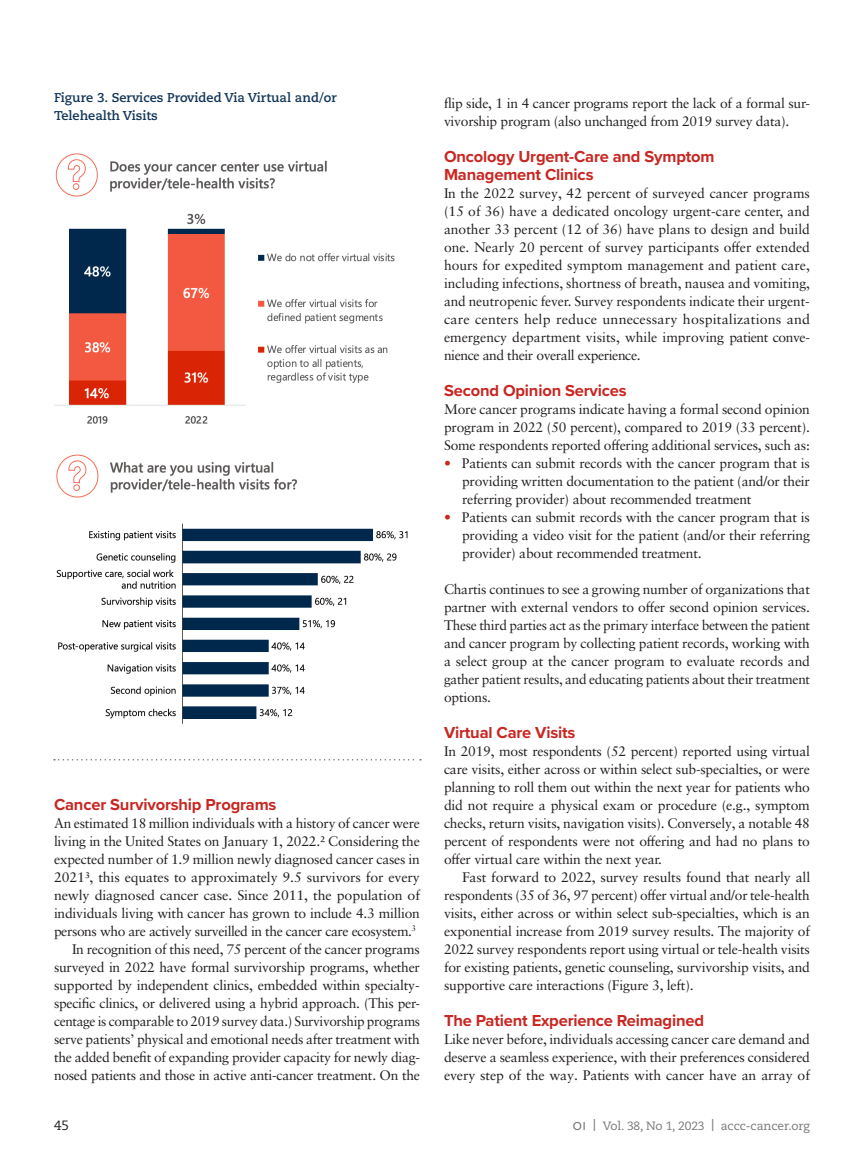
<style>
.page{position:relative;width:864px;height:1161px;background:#fff}
.page>*{position:absolute;margin:0;border:0;box-sizing:border-box;transform-origin:0 0}
.Feature_Subhead{font:700 16.5px/18px "Proxima Nova";letter-spacing:-.01em;color:#c82722}
.Feature_Text__no_ind{font:13.8px/18px "Sabon LT Pro";letter-spacing:-.015em;color:#231f20;text-align:justify}
.Feature_Text__indent{font:13.8px/18px "Sabon LT Pro";letter-spacing:-.02em;color:#231f20;text-align:justify}
.Feature_Bulleted_Tex{font:13.8px/18px "Sabon LT Pro";letter-spacing:-.015em;color:#231f20;text-align:justify}
.t1{font:13.5px "Caecilia LT Pro 55 Roman";color:#231f20}
.Table_Fig_Title{font:700 12.75px/18px "Caecilia LT Pro 75";color:#113457}
.t2{font:12px "Caecilia LT Pro 55 Roman";letter-spacing:-.01em;color:#76787b}
.s1{color:#c82722}
.s2{font-family:"Proxima Nova";font-weight:500}
.s3{font-family:"Caecilia LT Pro 75";font-weight:700}
</style>
<div class="page">
<img style="left:57px;top:523px;width:351px;height:201px">
<img style="left:56px;top:454px;width:242px;height:44px">
<svg style="left:54px;top:759px;width:367px;height:2px"></svg>
<img style="left:54px;top:153px;width:341px;height:271px">
<p class="Table_Fig_Title" style="left:54px;top:88px;width:284px">Figure 3. Services Provided Via Virtual and/or<br>Telehealth Visits</p>
<p class="Feature_Text__indent" style="left:444px;top:94px;width:368px">flip side, 1 in 4 cancer programs report the lack of a formal sur&shy;vivorship program (also unchanged from 2019 survey data).</p>
<p class="Feature_Subhead" style="left:444px;top:147px;width:272px">Oncology Urgent-Care and Symptom<br>Management Clinics</p>
<p class="Feature_Text__no_ind" style="left:444px;top:184px;width:368px">In the 2022 survey, 42 percent of surveyed cancer programs (15 of 36) have a dedicated oncology urgent-care center, and another 33 percent (12 of 36) have plans to design and build one. Nearly 20 percent of survey participants offer extended hours for expedited symptom management and patient care, including infections, shortness of breath, nausea and vomiting, and neutropenic fever. Survey respondents indicate their urgent&shy;care centers help reduce unnecessary hospitalizations and emergency department visits, while improving patient conve&shy;nience and their overall experience.</p>
<p class="Feature_Subhead" style="left:444px;top:381px;width:184px">Second Opinion Services</p>
<p class="Feature_Text__no_ind" style="left:444px;top:400px;width:368px">More cancer programs indicate having a formal second opinion program in 2022 (50 percent), compared to 2019 (33 percent).<br>Some respondents reported offering additional services, such as:</p>
<p class="Feature_Bulleted_Tex" style="left:462px;top:454px;width:350px;text-indent:-18px"><span class="s1">•</span> Patients can submit records with the cancer program that is providing written documentation to the patient (and/or their referring provider) about recommended treatment</p>
<p class="Feature_Bulleted_Tex" style="left:462px;top:508px;width:350px;text-indent:-18px"><span class="s1">•</span> Patients can submit records with the cancer program that is providing a video visit for the patient (and/or their referring provider) about recommended treatment.</p>
<p class="Feature_Text__no_ind" style="left:444px;top:580px;width:368px">Chartis continues to see a growing number of organizations that partner with external vendors to offer second opinion services.<br>These third parties act as the primary interface between the patient and cancer program by collecting patient records, working with a select group at the cancer program to evaluate records and gather patient results, and educating patients about their treatment options.</p>
<p class="Feature_Subhead" style="left:444px;top:723px;width:133px">Virtual Care Visits</p>
<p class="Feature_Text__no_ind" style="left:444px;top:742px;width:368px">In 2019, most respondents (52 percent) reported using virtual care visits, either across or within select sub-specialties, or were planning to roll them out within the next year for patients who did not require a physical exam or procedure (e.g., symptom checks, return visits, navigation visits). Conversely, a notable 48 percent of respondents were not offering and had no plans to offer virtual care within the next year.</p>
<p class="Feature_Text__indent" style="left:444px;top:868px;width:368px;text-indent:18px">Fast forward to 2022, survey results found that nearly all respondents (35 of 36, 97 percent) offer virtual and/or tele-health visits, either across or within select sub-specialties, which is an exponential increase from 2019 survey results. The majority of 2022 survey respondents report using virtual or tele-health visits for existing patients, genetic counseling, survivorship visits, and supportive care interactions (Figure 3, left).</p>
<p class="Feature_Subhead" style="left:444px;top:1011px;width:262px">The Patient Experience Reimagined</p>
<p class="Feature_Text__no_ind" style="left:444px;top:1030px;width:368px">Like never before, individuals accessing cancer care demand and deserve a seamless experience, with their preferences considered every step of the way. Patients with cancer have an array of</p>
<p class="Feature_Subhead" style="left:54px;top:795px;width:224px">Cancer Survivorship Programs</p>
<p class="Feature_Text__no_ind" style="left:54px;top:814px;width:368px">An estimated 18 million individuals with a history of cancer were living in the United States on January 1, 2022.² Considering the expected number of 1.9 million newly diagnosed cancer cases in 2021³, this equates to approximately 9.5 survivors for every newly diagnosed cancer case. Since 2011, the population of individuals living with cancer has grown to include 4.3 million persons who are actively surveilled in the cancer care ecosystem.<sup>3</sup></p>
<p class="Feature_Text__indent" style="left:54px;top:940px;width:368px;text-indent:18px">In recognition of this need, 75 percent of the cancer programs surveyed in 2022 have formal survivorship programs, whether supported by independent clinics, embedded within specialty&shy;specific clinics, or delivered using a hybrid approach. (This per&shy;centage is comparable to 2019 survey data.) Survivorship programs serve patients’ physical and emotional needs after treatment with the added benefit of expanding provider capacity for newly diag&shy;nosed patients and those in active anti-cancer treatment. On the</p>
<p class="t1" style="left:54px;top:1116px;width:16px">45</p>
<p class="t2" style="left:573px;top:1118px;width:239px"><span class="s2">OI</span> <span class="s3">|</span> Vol. 38, No 1, 2023 <span class="s3">|</span> accc-cancer.org</p>
</div>
